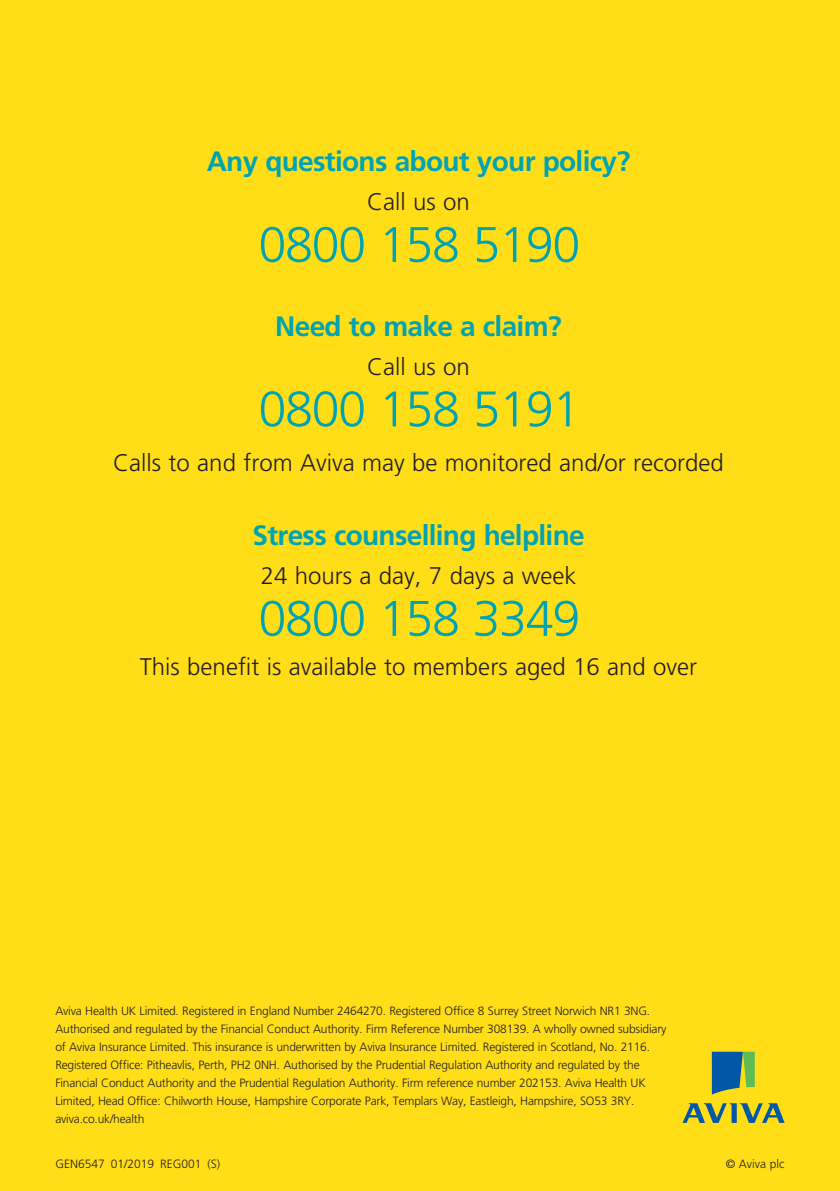
<style>
.page{position:relative;width:840px;height:1191px;background:#fff}
.page>*{position:absolute;margin:0;border:0;box-sizing:border-box;transform-origin:0 0}
.t1{font:300 50px "Frutiger LT Std";letter-spacing:-.025em;color:#00a3b4}
.t2{font:700 28px "Frutiger LT Std";letter-spacing:-.025em;color:#00a3b4}
.t3{font:300 24px "Frutiger LT Std";color:#231f20}
.t4{font:300 12px/18px "Frutiger LT Std";letter-spacing:-.015em;color:#231f20}
</style>
<div class="page">
<div style="left:0;top:0;width:839px;height:1191px;background:#ffdd17"></div>
<svg style="left:711px;top:1051px;width:43px;height:43px"></svg>
<svg style="left:682px;top:1103px;width:102px;height:20px"></svg>
<h2 class="t2" style="left:206px;top:145px;width:425px">Any questions about your policy?</h2>
<h3 class="t3" style="left:367px;top:188px;width:104px">Call us on</h3>
<h1 class="t1" style="left:258px;top:216px;width:323px">0800 158 5190</h1>
<h2 class="t2" style="left:275px;top:309px;width:288px">Need to make a claim?</h2>
<h3 class="t3" style="left:367px;top:353px;width:104px">Call us on</h3>
<h1 class="t1" style="left:258px;top:381px;width:323px">0800 158 5191</h1>
<h3 class="t3" style="left:113px;top:449px;width:612px">Calls to and from Aviva may be monitored and/or recorded</h3>
<h2 class="t2" style="left:252px;top:519px;width:333px">Stress counselling helpline</h2>
<h3 class="t3" style="left:260px;top:562px;width:317px">24 hours a day, 7 days a week</h3>
<h1 class="t1" style="left:258px;top:590px;width:323px">0800 158 3349</h1>
<h3 class="t3" style="left:140px;top:653px;width:558px">This benefit is available to members aged 16 and over</h3>
<p class="t4" style="left:55px;top:1002px;width:612px">Aviva Health UK Limited. Registered in England Number 2464270. Registered Office 8 Surrey Street Norwich NR1 3NG.<br>Authorised and regulated by the Financial Conduct Authority. Firm Reference Number 308139. A wholly owned subsidiary of Aviva Insurance Limited. This insurance is underwritten by Aviva Insurance Limited. Registered in Scotland, No. 2116.<br>Registered Office: Pitheavlis, Perth, PH2 0NH. Authorised by the Prudential Regulation Authority and regulated by the Financial Conduct Authority and the Prudential Regulation Authority. Firm reference number 202153. Aviva Health UK Limited, Head Office: Chilworth House, Hampshire Corporate Park, Templars Way, Eastleigh, Hampshire, SO53 3RY. aviva.co.uk/health</p>
<p class="t4" style="left:55px;top:1155px;width:166px">GEN6547 01/2019 REG001 (S)</p>
<p class="t4" style="left:725px;top:1155px;width:60px">© Aviva plc</p>
</div>
